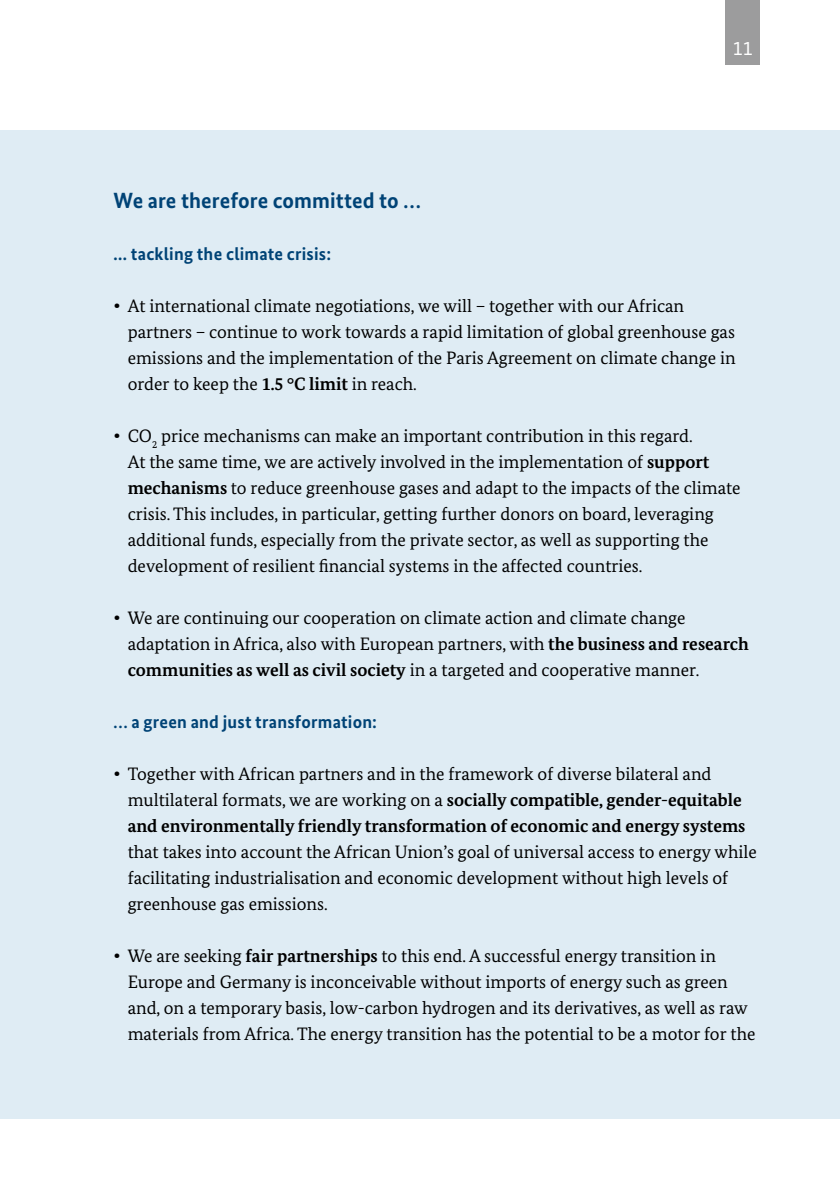
<style>
.page{position:relative;width:840px;height:1191px;background:#fff}
.page>*{position:absolute;margin:0;border:0;box-sizing:border-box;transform-origin:0 0}
.A5_Innenseiten_HL_BR_wird{font:700 22px "Bundes Sans";color:#004376}
.t1{font:20px "Bundes Sans";color:#fff}
.t2{font:18px/26px "Bundes Serif";color:#000}
.A5_Innenseiten_H2_dunkelblau{font:700 18px "Bundes Sans";letter-spacing:.01em;color:#004376}
.s1{font-size:22px}
.s2{font-weight:700}
</style>
<div class="page">
<div style="left:0;top:130px;width:839px;height:988px;background:#dfecf4"></div>
<div style="left:724px;top:0;width:35px;height:65px;background:#9c9c9d"></div>
<p class="t1" style="left:732px;top:36px;width:21px">11</p>
<h2 class="A5_Innenseiten_HL_BR_wird" style="left:113px;top:187px;width:308px">We are therefore committed to …</h2>
<h2 class="A5_Innenseiten_H2_dunkelblau" style="left:113px;top:243px;width:219px">... tackling the climate crisis:</h2>
<p class="t2" style="left:128px;top:293px;width:609px;text-indent:-14px"><span class="s1">•</span> At international climate negotiations, we will – together with our African partners – continue to work towards a rapid limitation of global greenhouse gas emissions and the implementation of the Paris Agreement on climate change in order to keep the <span class="s2">1.5 °C limit</span> in reach.</p>
<p class="t2" style="left:128px;top:423px;width:614px;text-indent:-14px"><span class="s1">•</span> CO<sub>2</sub> price mechanisms can make an important contribution in this regard.<br>At the same time, we are actively involved in the implementation of <span class="s2">support mechanisms</span> to reduce greenhouse gases and adapt to the impacts of the climate crisis. This includes, in particular, getting further donors on board, leveraging additional funds, especially from the private sector, as well as supporting the development of resilient financial systems in the affected countries.</p>
<p class="t2" style="left:128px;top:605px;width:622px;text-indent:-14px"><span class="s1">•</span> We are continuing our cooperation on climate action and climate change adaptation in Africa, also with European partners, with <span class="s2">the business and research communities as well as civil society</span> in a targeted and cooperative manner.</p>
<h2 class="A5_Innenseiten_H2_dunkelblau" style="left:113px;top:711px;width:265px">… a green and just transformation:</h2>
<p class="t2" style="left:128px;top:761px;width:630px;text-indent:-14px"><span class="s1">•</span> Together with African partners and in the framework of diverse bilateral and multilateral formats, we are working on a <span class="s2">socially compatible, gender-equitable and environmentally friendly transformation of economic and energy systems </span>that takes into account the African Union’s goal of universal access to energy while facilitating industrialisation and economic development without high levels of greenhouse gas emissions.</p>
<p class="t2" style="left:128px;top:943px;width:629px;text-indent:-14px"><span class="s1">•</span> We are seeking <span class="s2">fair partnerships</span> to this end. A successful energy transition in Europe and Germany is inconceivable without imports of energy such as green and, on a temporary basis, low-carbon hydrogen and its derivatives, as well as raw materials from Africa. The energy transition has the potential to be a motor for the</p>
</div>
